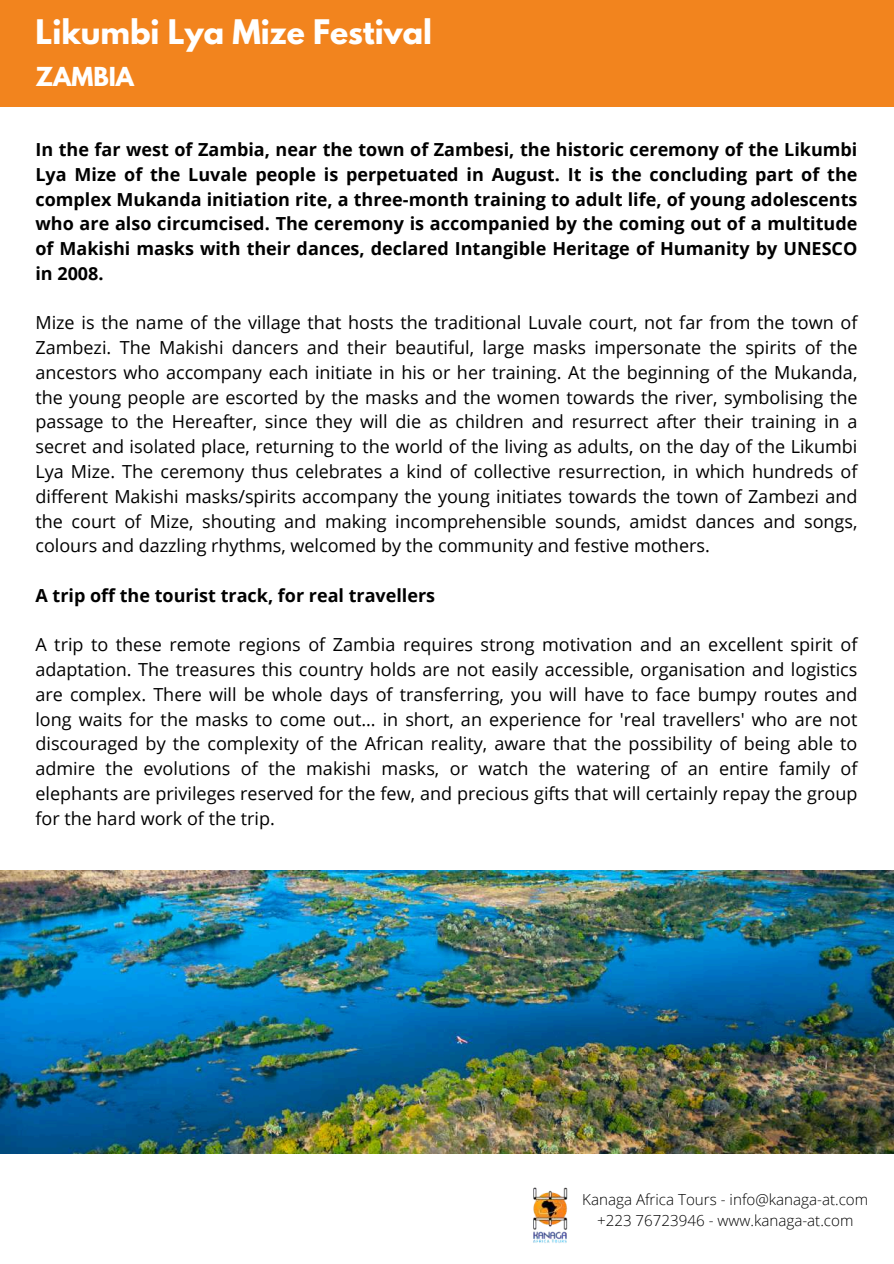
<style>
.page{position:relative;width:894px;height:1264px;background:#fff}
.page>*{position:absolute;margin:0;border:0;box-sizing:border-box;transform-origin:0 0}
.t1{font:700 30px "League Spartan";color:#fff}
.t2{font:700 23.1px "League Spartan";color:#fff}
.t3{font:18px/24.8px "Open Sans";color:#000;text-align:justify}
.t4{font:700 18px/24.8px "Open Sans";color:#000;text-align:justify}
.t5{font:300 15.15px/21px "Open Sans";color:#000;text-align:center}
</style>
<div class="page">
<img style="left:533px;top:1187px;width:35px;height:56px">
<div style="left:0;top:0;width:893px;height:106px;background:#f2841e"></div>
<img style="left:0;top:870px;width:893px;height:283px">
<h1 class="t1" style="left:35px;top:17px;width:398px">Likumbi Lya Mize Festival</h1>
<p class="t2" style="left:35px;top:66px;width:100px">ZAMBIA</p>
<p class="t4" style="left:35px;top:137px;width:823px">In the far west of Zambia, near the town of Zambesi, the historic ceremony of the Likumbi Lya Mize of the Luvale people is perpetuated in August. It is the concluding part of the complex Mukanda initiation rite, a three-month training to adult life, of young adolescents who are also circumcised. The ceremony is accompanied by the coming out of a multitude of Makishi masks with their dances, declared Intangible Heritage of Humanity by UNESCO in 2008.</p>
<p class="t3" style="left:35px;top:310px;width:823px">Mize is the name of the village that hosts the traditional Luvale court, not far from the town of Zambezi. The Makishi dancers and their beautiful, large masks impersonate the spirits of the ancestors who accompany each initiate in his or her training. At the beginning of the Mukanda, the young people are escorted by the masks and the women towards the river, symbolising the passage to the Hereafter, since they will die as children and resurrect after their training in a secret and isolated place, returning to the world of the living as adults, on the day of the Likumbi Lya Mize. The ceremony thus celebrates a kind of collective resurrection, in which hundreds of different Makishi masks/spirits accompany the young initiates towards the town of Zambezi and the court of Mize, shouting and making incomprehensible sounds, amidst dances and songs, colours and dazzling rhythms, welcomed by the community and festive mothers.</p>
<p class="t4" style="left:35px;top:582px;width:401px">A trip off the tourist track, for real travellers</p>
<p class="t3" style="left:35px;top:632px;width:823px">A trip to these remote regions of Zambia requires strong motivation and an excellent spirit of adaptation. The treasures this country holds are not easily accessible, organisation and logistics are complex. There will be whole days of transferring, you will have to face bumpy routes and long waits for the masks to come out... in short, an experience for 'real travellers' who are not discouraged by the complexity of the African reality, aware that the possibility of being able to admire the evolutions of the makishi masks, or watch the watering of an entire family of elephants are privileges reserved for the few, and precious gifts that will certainly repay the group for the hard work of the trip.</p>
<p class="t5" style="left:582px;top:1188px;width:287px">Kanaga Africa Tours - info@kanaga-at.com +223 76723946 - www.kanaga-at.com</p>
</div>
